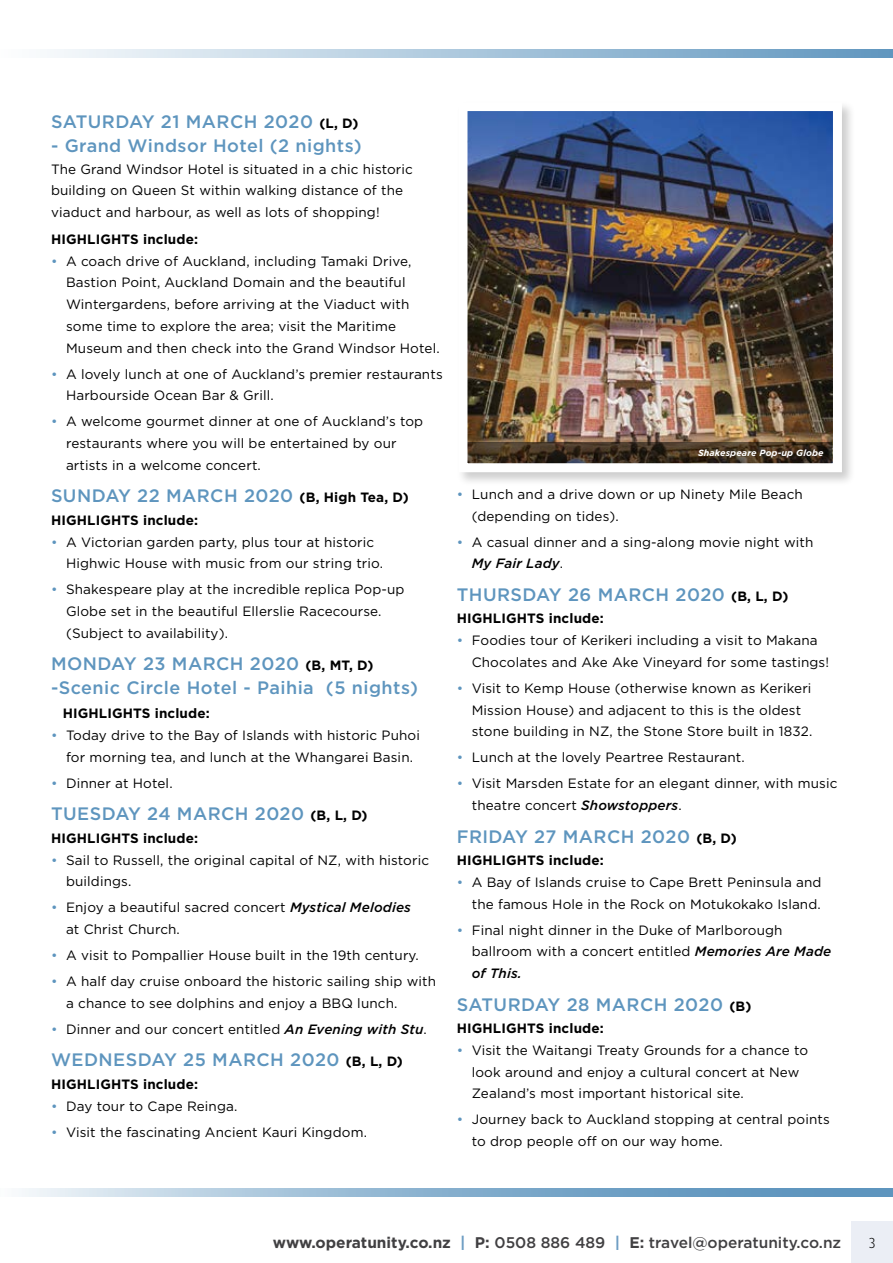
<style>
.page{position:relative;width:893px;height:1263px;background:#fff}
.page>*{position:absolute;margin:0;border:0;box-sizing:border-box;transform-origin:0 0}
.t1{font:500 18px/24px "Gotham";letter-spacing:.025em;color:#5e95be}
.t2{font:500 15.45px "Gotham";color:#414042}
.t3{font:300 15px "Hypatia Sans Pro";color:#000}
.t4{font:13.5px/21.8px "Gotham";letter-spacing:.01em;color:#000}
.t5{font:700 13.5px "Gotham";letter-spacing:.01em;color:#000}
.t6{font:italic 700 9px "Gotham";letter-spacing:.01em;color:#fff}
.s1{font-weight:700;font-size:13.5px;color:#000}
.s2{color:#5e95be}
.s3{font-weight:500;font-style:italic}
.s4{font-weight:700}
.s5{font-weight:700;color:#6d9dc3}
</style>
<div class="page">
<div style="left:851px;top:1221px;width:42px;height:42px;background:#ebeef5"></div>
<svg style="left:22px;top:1188px;width:871px;height:8px;background:#90b5d1"></svg>
<div style="left:456px;top:100px;width:400px;height:386px;background:#000;opacity:.2"></div>
<img style="left:456px;top:100px;width:390px;height:377px">
<svg style="left:50px;top:49px;width:843px;height:8px;background:#aac7dc"></svg>
<h1 class="t1" style="left:51px;top:109px;width:309px">SATURDAY 21 MARCH 2020 <span class="s1">(L, D)</span></h1>
<h1 class="t1" style="left:51px;top:133px;width:312px">- Grand Windsor Hotel (2 nights)</h1>
<p class="t4" style="left:51px;top:158px;width:363px">The Grand Windsor Hotel is situated in a chic historic building on Queen St within walking distance of the viaduct and harbour, as well as lots of shopping!</p>
<p class="t5" style="left:51px;top:230px;width:149px">HIGHLIGHTS include:</p>
<p class="t4" style="left:66px;top:250px;width:375px;text-indent:-15px"><span class="s2">•</span> A coach drive of Auckland, including Tamaki Drive, Bastion Point, Auckland Domain and the beautiful Wintergardens, before arriving at the Viaduct with some time to explore the area; visit the Maritime Museum and then check into the Grand Windsor Hotel.</p>
<p class="t4" style="left:66px;top:363px;width:378px;text-indent:-15px"><span class="s2">•</span> A lovely lunch at one of Auckland’s premier restaurants<br>Harbourside Ocean Bar &amp; Grill.</p>
<p class="t4" style="left:66px;top:410px;width:359px;text-indent:-15px"><span class="s2">•</span> A welcome gourmet dinner at one of Auckland’s top restaurants where you will be entertained by our artists in a welcome concert.</p>
<h1 class="t1" style="left:51px;top:484px;width:359px">SUNDAY 22 MARCH 2020 <span class="s1">(B, High Tea, D)</span></h1>
<p class="t5" style="left:51px;top:511px;width:149px">HIGHLIGHTS include:</p>
<p class="t4" style="left:66px;top:531px;width:319px;text-indent:-15px"><span class="s2">•</span> A Victorian garden party, plus tour at historic<br>Highwic House with music from our string trio.</p>
<p class="t4" style="left:66px;top:578px;width:340px;text-indent:-15px"><span class="s2">•</span> Shakespeare play at the incredible replica Pop-up<br>Globe set in the beautiful Ellerslie Racecourse. (Subject to availability).</p>
<h1 class="t1" style="left:51px;top:652px;width:368px">MONDAY 23 MARCH 2020 <span class="s1">(B, MT, D) </span>-Scenic Circle Hotel - Paihia (5 nights)</h1>
<p class="t5" style="left:63px;top:705px;width:149px">HIGHLIGHTS include:</p>
<p class="t4" style="left:51px;top:724px;width:370px;text-align:center"><span class="s2">•</span> Today drive to the Bay of Islands with historic Puhoi for morning tea, and lunch at the Whangarei Basin.</p>
<p class="t4" style="left:51px;top:772px;width:123px"><span class="s2">•</span> Dinner at Hotel.</p>
<h1 class="t1" style="left:51px;top:802px;width:318px">TUESDAY 24 MARCH 2020 <span class="s1">(B, L, D)</span></h1>
<p class="t5" style="left:51px;top:829px;width:149px">HIGHLIGHTS include:</p>
<p class="t4" style="left:66px;top:849px;width:365px;text-indent:-15px"><span class="s2">•</span> Sail to Russell, the original capital of NZ, with historic buildings.</p>
<p class="t4" style="left:66px;top:896px;width:346px;text-indent:-15px"><span class="s2">•</span> Enjoy a beautiful sacred concert <span class="s3">Mystical Melodies </span>at Christ Church.</p>
<p class="t4" style="left:51px;top:944px;width:369px"><span class="s2">•</span> A visit to Pompallier House built in the 19th century.</p>
<p class="t4" style="left:66px;top:970px;width:371px;text-indent:-15px"><span class="s2">•</span> A half day cruise onboard the historic sailing ship with a chance to see dolphins and enjoy a BBQ lunch.</p>
<p class="t4" style="left:51px;top:1018px;width:377px"><span class="s2">•</span> Dinner and our concert entitled <span class="s3">An Evening with Stu</span>.</p>
<h1 class="t1" style="left:51px;top:1048px;width:353px">WEDNESDAY 25 MARCH 2020 <span class="s1">(B, L, D)</span></h1>
<p class="t5" style="left:51px;top:1075px;width:149px">HIGHLIGHTS include:</p>
<p class="t4" style="left:51px;top:1095px;width:188px"><span class="s2">•</span> Day tour to Cape Reinga.</p>
<p class="t4" style="left:51px;top:1121px;width:317px"><span class="s2">•</span> Visit the fascinating Ancient Kauri Kingdom.</p>
<p class="t6" style="left:698px;top:447px;width:127px">Shakespeare Pop-up Globe</p>
<p class="t4" style="left:472px;top:483px;width:333px;text-indent:-15px"><span class="s2">•</span> Lunch and a drive down or up Ninety Mile Beach (depending on tides).</p>
<p class="t4" style="left:472px;top:531px;width:343px;text-indent:-15px"><span class="s2">•</span> A casual dinner and a sing-along movie night with<br><span class="s3">My Fair Lady</span>.</p>
<h1 class="t1" style="left:457px;top:582px;width:333px">THURSDAY 26 MARCH 2020 <span class="s1">(B, L, D)</span></h1>
<p class="t5" style="left:457px;top:609px;width:149px">HIGHLIGHTS include:</p>
<p class="t4" style="left:472px;top:629px;width:359px;text-indent:-15px"><span class="s2">•</span> Foodies tour of Kerikeri including a visit to Makana<br>Chocolates and Ake Ake Vineyard for some tastings!</p>
<p class="t4" style="left:472px;top:677px;width:342px;text-indent:-15px"><span class="s2">•</span> Visit to Kemp House (otherwise known as Kerikeri<br>Mission House) and adjacent to this is the oldest stone building in NZ, the Stone Store built in 1832.</p>
<p class="t4" style="left:457px;top:746px;width:290px"><span class="s2">•</span> Lunch at the lovely Peartree Restaurant.</p>
<p class="t4" style="left:472px;top:772px;width:367px;text-indent:-15px"><span class="s2">•</span> Visit Marsden Estate for an elegant dinner, with music theatre concert <span class="s3">Showstoppers</span>.</p>
<h1 class="t1" style="left:457px;top:824px;width:282px">FRIDAY 27 MARCH 2020 <span class="s1">(B, D)</span></h1>
<p class="t5" style="left:457px;top:851px;width:149px">HIGHLIGHTS include:</p>
<p class="t4" style="left:457px;top:871px;width:366px;text-align:right"><span class="s2">•</span> A Bay of Islands cruise to Cape Brett Peninsula and the famous Hole in the Rock on Motukokako Island.</p>
<p class="t4" style="left:472px;top:919px;width:361px;text-indent:-15px"><span class="s2">•</span> Final night dinner in the Duke of Marlborough ballroom with a concert entitled <span class="s3">Memories Are Made of This.</span></p>
<h1 class="t1" style="left:457px;top:992px;width:296px">SATURDAY 28 MARCH 2020 <span class="s1">(B)</span></h1>
<p class="t5" style="left:457px;top:1019px;width:149px">HIGHLIGHTS include:</p>
<p class="t4" style="left:472px;top:1039px;width:338px;text-indent:-15px"><span class="s2">•</span> Visit the Waitangi Treaty Grounds for a chance to look around and enjoy a cultural concert at New<br>Zealand’s most important historical site.</p>
<p class="t4" style="left:472px;top:1108px;width:360px;text-indent:-15px"><span class="s2">•</span> Journey back to Auckland stopping at central points to drop people off on our way home.</p>
<p class="t2" style="left:273px;top:1233px;width:570px"><span class="s4">www.operatunity.co.nz</span> <span class="s5">|</span> <span class="s4">P:</span> 0508 886 489 <span class="s5">|</span> <span class="s4">E:</span> travel@operatunity.co.nz</p>
<p class="t3" style="left:869px;top:1233px;width:9px">3</p>
</div>
